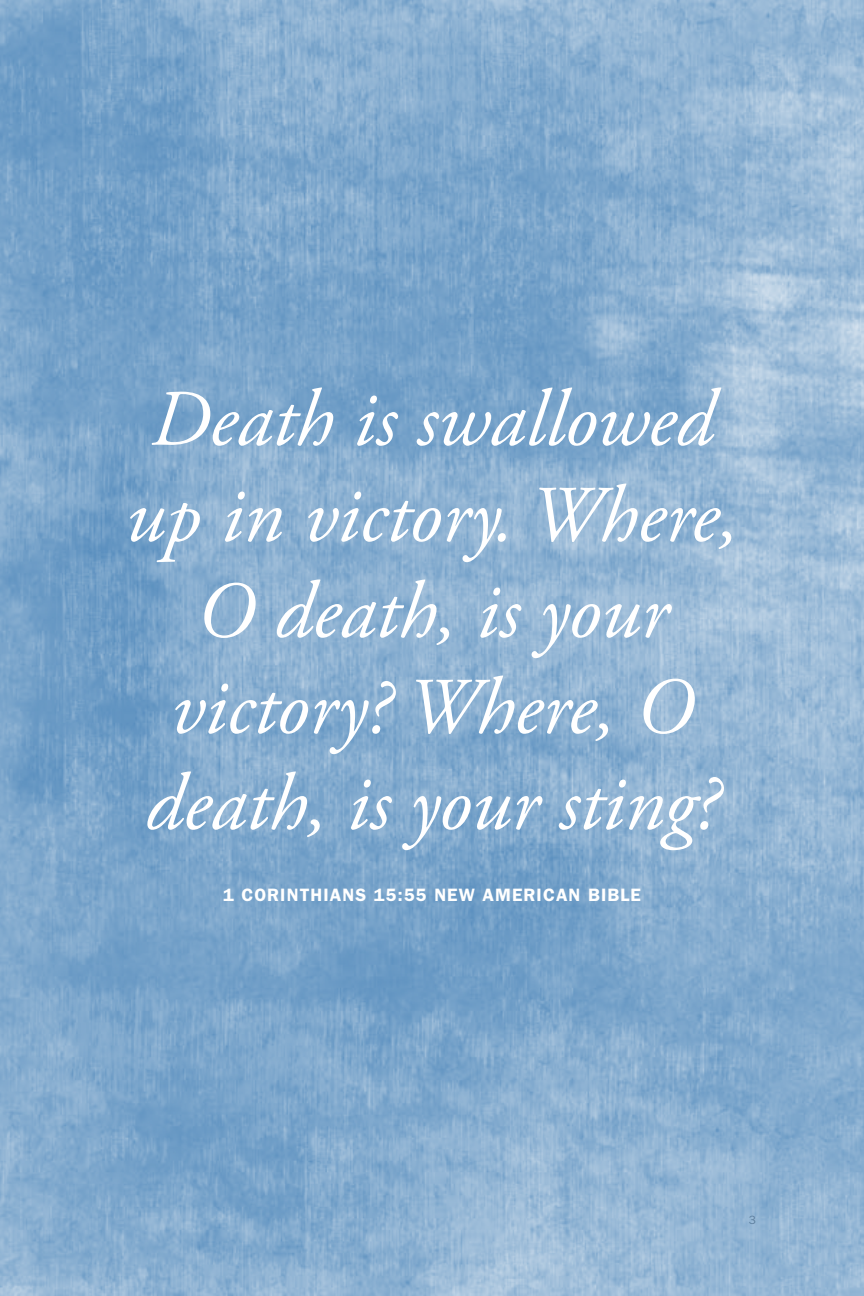
<style>
.page{position:relative;width:864px;height:1296px;background:#fff}
.page>*{position:absolute;margin:0;border:0;box-sizing:border-box;transform-origin:0 0}
.t1{font:italic 80px/96px "Adobe Garamond Pro";color:#fff;text-align:center}
.t2{font:600 18px "Franklin Gothic";letter-spacing:.06em;color:#fff}
.t3{font:12px "Franklin Gothic";color:#6d6e71}
</style>
<div class="page">
<img style="left:0;top:0;width:864px;height:1296px">
<p class="t1" style="left:125px;top:374px;width:615px">Death is swallowed up in victory. Where,<br>O death, is your victory? Where, O death, is your sting?</p>
<p class="t2" style="left:223px;top:884px;width:419px">1 CORINTHIANS 15:55 NEW AMERICAN BIBLE</p>
<p class="t3" style="left:749px;top:1213px;width:9px">3</p>
</div>
